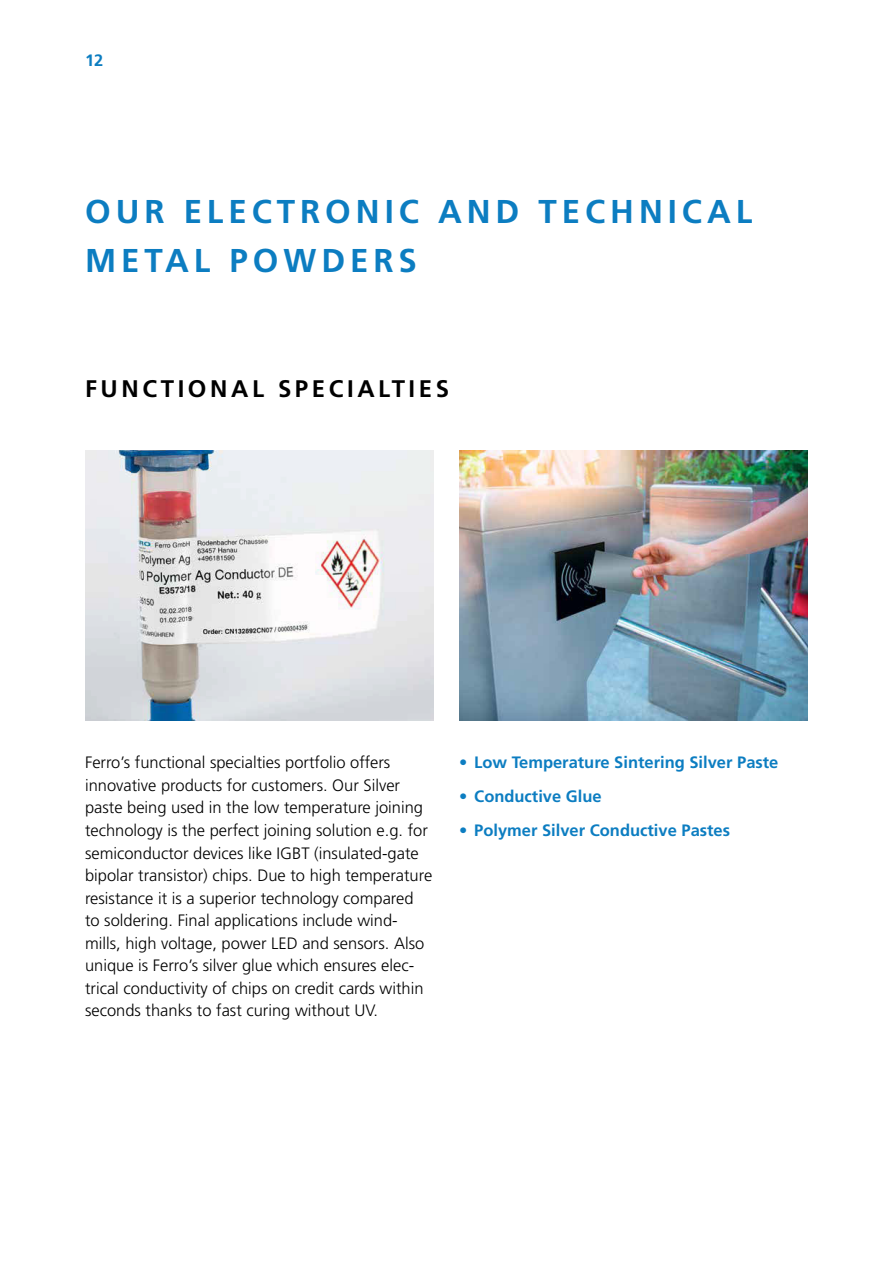
<style>
.page{position:relative;width:893px;height:1263px;background:#fff}
.page>*{position:absolute;margin:0;border:0;box-sizing:border-box;transform-origin:0 0}
.t1{font:700 33px "Frutiger";letter-spacing:.15em;color:#0c7dc1}
.t2{font:700 24px "Frutiger";letter-spacing:.15em;color:#000}
.t3{font:300 16.5px/22.5px "Frutiger";color:#000}
.t4{font:700 16.5px "Frutiger";color:#0c7dc1}
.s1{font-weight:300}
</style>
<div class="page">
<hr style="left:892px;top:0;width:1px;height:1263px;background:#90c8e8">
<img style="left:459px;top:450px;width:349px;height:270px">
<img style="left:85px;top:450px;width:349px;height:270px">
<p class="t4" style="left:85px;top:51px;width:20px">12</p>
<p class="t1" style="left:85px;top:192px;width:669px">OUR ELECTRONIC AND TECHNICAL</p>
<p class="t1" style="left:85px;top:241px;width:333px">METAL POWDERS</p>
<h2 class="t2" style="left:85px;top:374px;width:366px">FUNCTIONAL SPECIALTIES</h2>
<p class="t3" style="left:85px;top:752px;width:307px">Ferro’s functional specialties portfolio offers</p>
<p class="t4" style="left:459px;top:753px;width:321px"><span class="s1">•</span> Low Temperature Sintering Silver Paste</p>
<p class="t3" style="left:85px;top:774px;width:340px">innovative products for customers. Our Silver paste being used in the low temperature joining</p>
<p class="t4" style="left:459px;top:787px;width:144px">• Conductive Glue</p>
<p class="t3" style="left:85px;top:819px;width:344px">technology is the perfect joining solution e.g. for</p>
<p class="t4" style="left:459px;top:820px;width:272px">• Polymer Silver Conductive Pastes</p>
<p class="t3" style="left:85px;top:842px;width:335px">semiconductor devices like IGBT (insulated-gate</p>
<p class="t3" style="left:85px;top:864px;width:349px">bipolar transistor) chips. Due to high temperature</p>
<p class="t3" style="left:85px;top:887px;width:330px">resistance it is a superior technology compared</p>
<p class="t3" style="left:85px;top:909px;width:314px">to soldering. Final applications include wind-</p>
<p class="t3" style="left:85px;top:932px;width:341px">mills, high voltage, power LED and sensors. Also</p>
<p class="t3" style="left:85px;top:954px;width:331px">unique is Ferro’s silver glue which ensures elec-</p>
<p class="t3" style="left:85px;top:977px;width:340px">trical conductivity of chips on credit cards within</p>
<p class="t3" style="left:85px;top:999px;width:295px">seconds thanks to fast curing without UV.</p>
</div>
